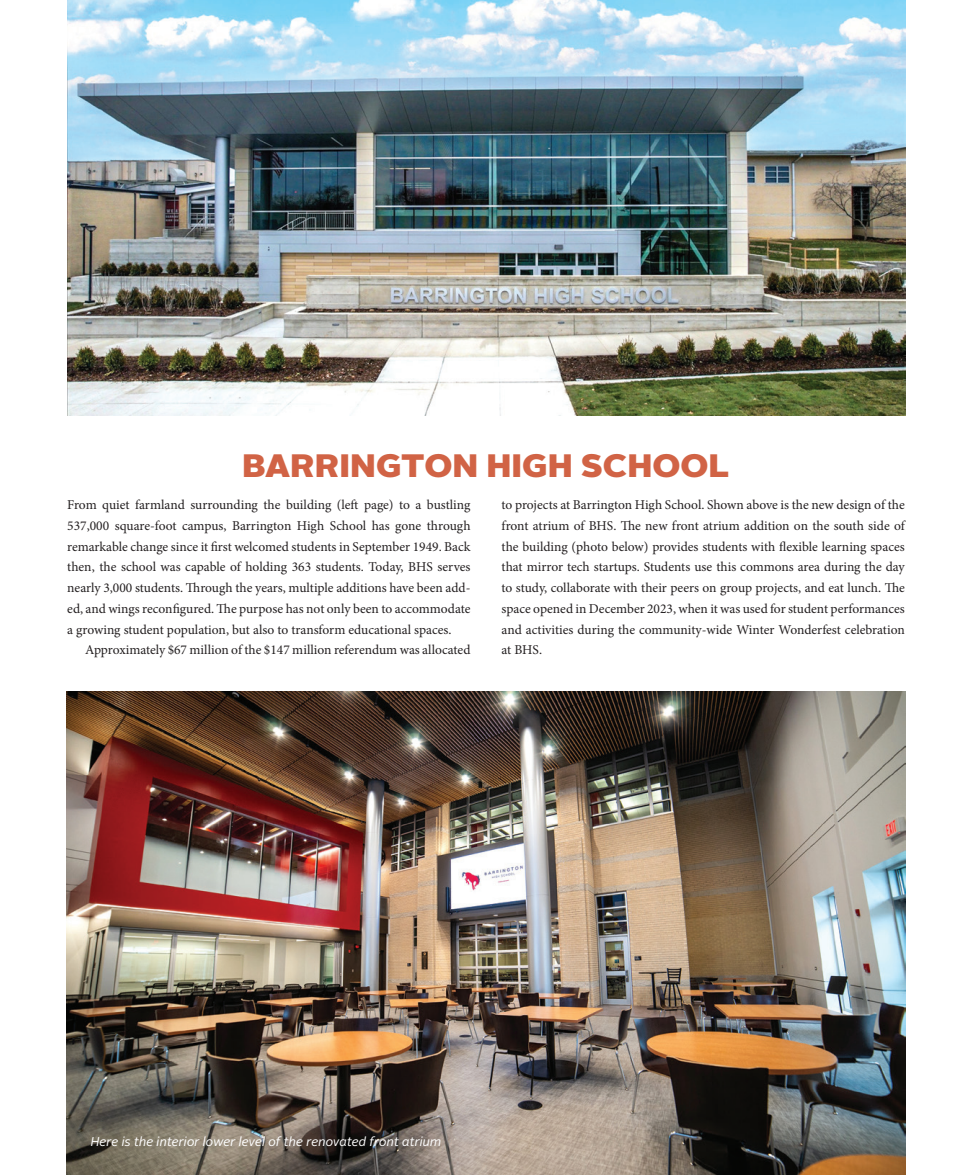
<style>
.page{position:relative;width:972px;height:1175px;background:#fff}
.page>*{position:absolute;margin:0;border:0;box-sizing:border-box;transform-origin:0 0}
.t1{font:900 32.4px "Alright Sans";color:#d16345;scale:1.08 1}
.t2{font:13.5px/20.9px "Minion Pro";color:#231f20;text-align:justify}
.t3{font:italic 12.75px "Alright Sans";color:#fff}
</style>
<div class="page">
<img style="left:68px;top:0;width:838px;height:415px">
<img style="left:67px;top:691px;width:838px;height:483px">
<h1 class="t1" style="left:242px;top:442px;width:453px">BARRINGTON HIGH SCHOOL</h1>
<p class="t2" style="left:67px;top:494px;width:405px">From quiet farmland surrounding the building (left page) to a bustling 537,000 square-foot campus, Barrington High School has gone through remarkable change since it first welcomed students in September 1949. Back then, the school was capable of holding 363 students. Today, BHS serves nearly 3,000 students. Through the years, multiple additions have been add&shy;ed, and wings reconfigured. The purpose has not only been to accommodate a growing student population, but also to transform educational spaces.</p>
<p class="t2" style="left:85px;top:639px;width:387px">Approximately $67 million of the $147 million referendum was allocated</p>
<p class="t2" style="left:502px;top:494px;width:405px">to projects at Barrington High School. Shown above is the new design of the front atrium of BHS. The new front atrium addition on the south side of the building (photo below) provides students with flexible learning spaces that mirror tech startups. Students use this commons area during the day to study, collaborate with their peers on group projects, and eat lunch. The space opened in December 2023, when it was used for student performances and activities during the community-wide Winter Wonderfest celebration at BHS.</p>
<p class="t3" style="left:91px;top:1133px;width:352px">Here is the interior lower level of the renovated front atrium</p>
</div>
